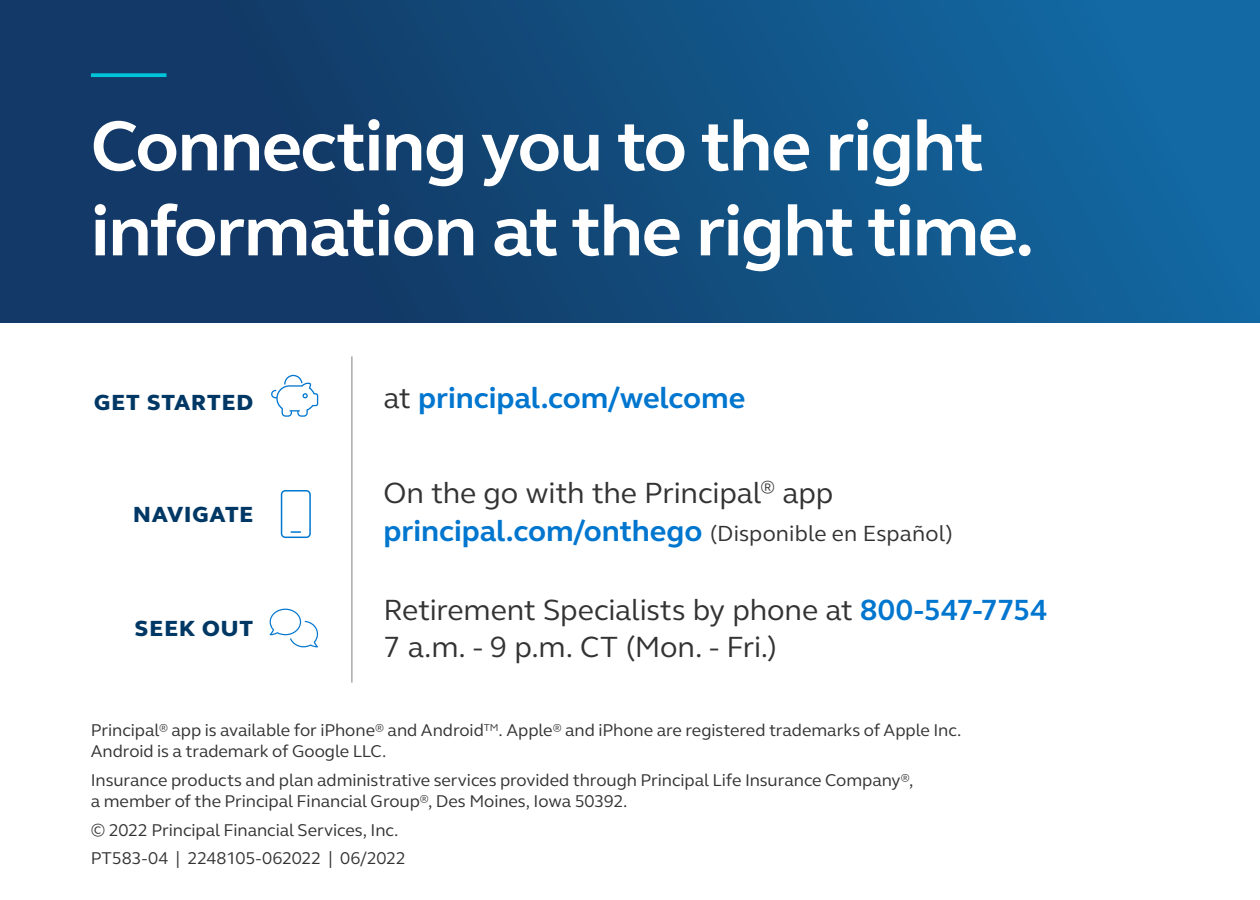
<style>
.page{position:relative;width:1260px;height:900px;background:#fff}
.page>*{position:absolute;margin:0;border:0;box-sizing:border-box;transform-origin:0 0}
.t1{font:700 72.5px/85px "FS Elliot Pro";letter-spacing:-.02em;color:#fff}
.t2{font:30px/37.5px "FS Elliot Pro";letter-spacing:-.005em;color:#333}
.t3{font:700 30px "FS Elliot Pro";color:#0076cf}
.t4{font:800 22.5px "FS Elliot";letter-spacing:.05em;color:#003865}
.t5{font:17.5px/21px "FS Elliot Pro";letter-spacing:-.005em;color:#333}
.s1{font-weight:400;color:#333}
.s2{font-weight:700;color:#0076cf}
.s3{font-size:22.5px}
</style>
<div class="page">
<div style="left:0;top:0;width:1260px;height:322px;background:linear-gradient(to right,#12305b,#126aa3)"></div>
<svg style="left:270px;top:609px;width:48px;height:38px"></svg>
<svg style="left:91px;top:73px;width:76px;height:4px"></svg>
<hr style="left:351px;top:356px;width:1px;height:327px;background:#999">
<svg style="left:271px;top:375px;width:47px;height:42px"></svg>
<svg style="left:281px;top:490px;width:30px;height:48px"></svg>
<h1 class="t1" style="left:91px;top:102px;width:945px">Connecting you to the right information at the right time.</h1>
<p class="t4" style="left:94px;top:387px;width:161px">GET STARTED</p>
<p class="t4" style="left:133px;top:499px;width:122px">NAVIGATE</p>
<p class="t4" style="left:135px;top:614px;width:120px">SEEK OUT</p>
<h2 class="t3" style="left:383px;top:378px;width:364px"><span class="s1">at</span> principal.com/welcome</h2>
<h2 class="t2" style="left:383px;top:474px;width:571px">On the go with the Principal<sup>®</sup> app <span class="s2">principal.com/onthego</span> <span class="s3">(Disponible en Español)</span></h2>
<h2 class="t2" style="left:383px;top:590px;width:666px">Retirement Specialists by phone at <span class="s2">800-547-7754<br></span>7 a.m. - 9 p.m. CT (Mon. - Fri.)</h2>
<p class="t5" style="left:91px;top:719px;width:872px">Principal® app is available for iPhone® and Android<sup>TM</sup>. Apple® and iPhone are registered trademarks of Apple Inc.<br>Android is a trademark of Google LLC.</p>
<p class="t5" style="left:91px;top:769px;width:824px">Insurance products and plan administrative services provided through Principal Life Insurance Company®, a member of the Principal Financial Group®, Des Moines, Iowa 50392.</p>
<p class="t5" style="left:91px;top:815px;width:317px;line-height:28.8px">© 2022 Principal Financial Services, Inc.<br>PT583-04 | 2248105-062022 | 06/2022</p>
</div>
